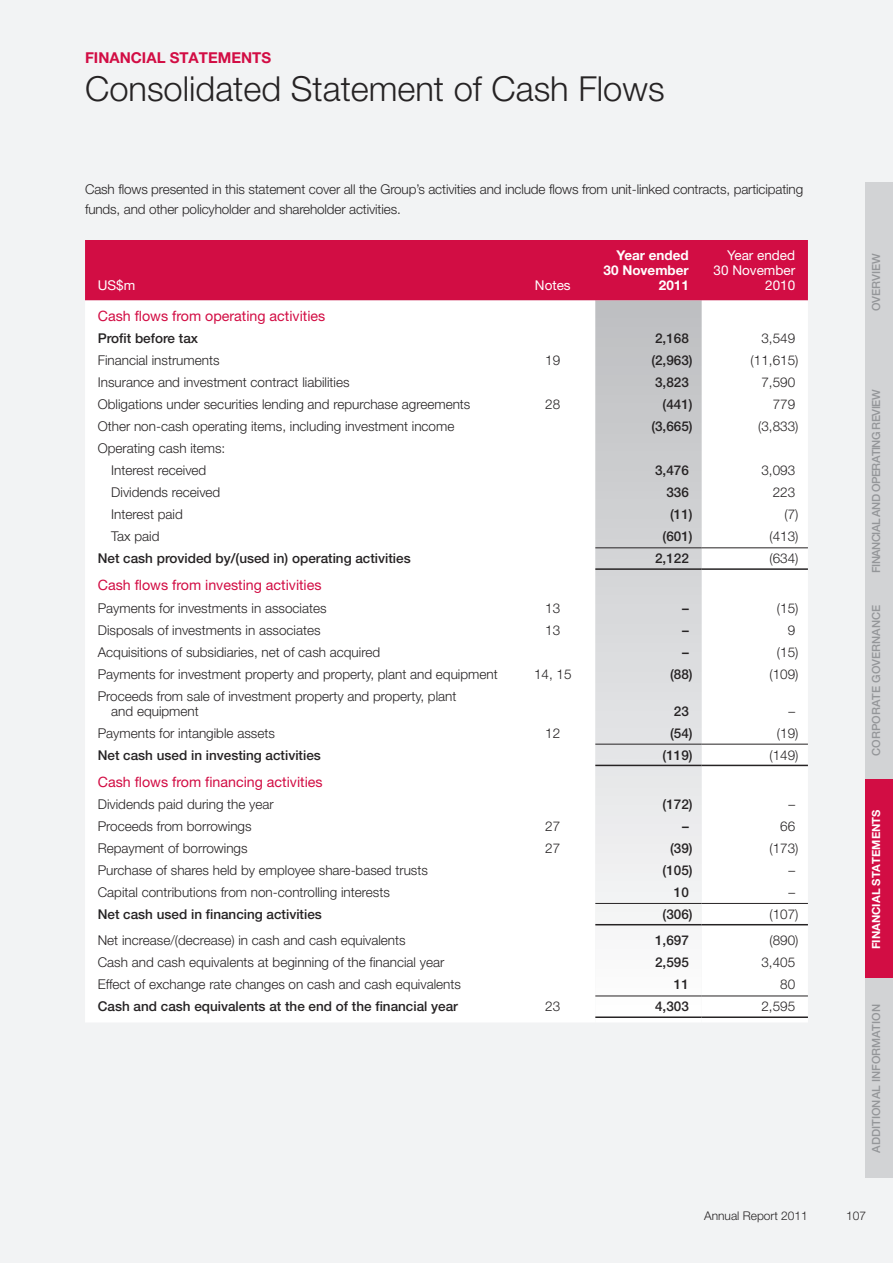
<style>
.page{position:relative;width:893px;height:1263px;background:#f2f3f4}
.page>*{position:absolute;margin:0;border:0;box-sizing:border-box;transform-origin:0 0}
.t1{font:300 34.5px "Helvetica Neue LT Std";color:#262324}
.t2{font:700 15px "Helvetica Neue LT Std";color:#d20d44}
.t3{font:14.25px "Helvetica Neue LT Std";color:#d20d44}
.t4{font:300 13.5px/20.2px "Helvetica Neue LT Std";color:#262324}
.t5{font:500 13.5px "Helvetica Neue LT Std";color:#262324}
.t6{font:13.5px/15px "Helvetica Neue LT Std";color:#fff;text-align:right}
.t7{font:700 13.5px/15px "Helvetica Neue LT Std";color:#fff;text-align:right}
.t8{font:300 12px "Helvetica Neue LT Std";color:#262324}
.t9{font:500 11.25px "Helvetica Neue LT Std";color:#949699}
.t10{font:500 11.25px "Helvetica Neue LT Std";letter-spacing:-.05em;color:#949699}
.t11{font:700 11.25px "Helvetica Neue LT Std";color:#fff}
</style>
<div class="page">
<div style="left:865px;top:183px;width:28px;height:199px;background:#d2d3d5"></div>
<div style="left:865px;top:382px;width:28px;height:199px;background:#d2d3d5"></div>
<div style="left:865px;top:581px;width:28px;height:199px;background:#d2d3d5"></div>
<div style="left:865px;top:780px;width:28px;height:199px;background:#d20d44"></div>
<div style="left:865px;top:979px;width:28px;height:199px;background:#d2d3d5"></div>
<div style="left:85px;top:240px;width:723px;height:60px;background:#d20d44"></div>
<div style="left:85px;top:300px;width:723px;height:722px;background:#fff"></div>
<svg style="left:595px;top:300px;width:107px;height:722px"></svg>
<hr style="left:595px;top:547px;width:107px;height:1px;background:#262324">
<hr style="left:702px;top:547px;width:106px;height:1px;background:#262324">
<hr style="left:595px;top:744px;width:107px;height:1px;background:#262324">
<hr style="left:702px;top:744px;width:106px;height:1px;background:#262324">
<hr style="left:595px;top:903px;width:107px;height:1px;background:#262324">
<hr style="left:702px;top:903px;width:106px;height:1px;background:#262324">
<hr style="left:595px;top:995px;width:107px;height:1px;background:#262324">
<hr style="left:702px;top:995px;width:106px;height:1px;background:#262324">
<hr style="left:595px;top:568px;width:107px;height:2px;background:#262324">
<hr style="left:702px;top:568px;width:106px;height:2px;background:#262324">
<hr style="left:595px;top:765px;width:107px;height:1px;background:#262324">
<hr style="left:702px;top:765px;width:106px;height:1px;background:#262324">
<hr style="left:595px;top:924px;width:107px;height:1px;background:#262324">
<hr style="left:702px;top:924px;width:106px;height:1px;background:#262324">
<hr style="left:595px;top:1016px;width:107px;height:2px;background:#262324">
<hr style="left:702px;top:1016px;width:106px;height:2px;background:#262324">
<p class="t2" style="left:85px;top:49px;width:188px">FINANCIAL STATEMENTS</p>
<h1 class="t1" style="left:85px;top:68px;width:581px">Consolidated Statement of Cash Flows</h1>
<p class="t4" style="left:85px;top:179px;width:720px">Cash flows presented in this statement cover all the Group’s activities and include flows from unit-linked contracts, participating funds, and other policyholder and shareholder activities.</p>
<p class="t6" style="left:98px;top:277px;width:39px">US$m</p>
<p class="t6" style="left:535px;top:277px;width:37px">Notes</p>
<p class="t7" style="left:604px;top:247px;width:87px">Year ended<br>30 November<br>2011</p>
<p class="t6" style="left:714px;top:247px;width:83px">Year ended<br>30 November<br>2010</p>
<p class="t3" style="left:98px;top:307px;width:229px">Cash flows from operating activities</p>
<p class="t5" style="left:98px;top:330px;width:102px">Profit before tax</p>
<p class="t5" style="left:655px;top:330px;width:35px">2,168</p>
<p class="t4" style="left:761px;top:328px;width:35px">3,549</p>
<p class="t4" style="left:98px;top:350px;width:123px">Financial instruments</p>
<p class="t4" style="left:545px;top:350px;width:17px">19</p>
<p class="t5" style="left:651px;top:352px;width:43px">(2,963)</p>
<p class="t4" style="left:751px;top:350px;width:49px">(11,615)</p>
<p class="t4" style="left:98px;top:372px;width:253px">Insurance and investment contract liabilities</p>
<p class="t5" style="left:655px;top:374px;width:35px">3,823</p>
<p class="t4" style="left:761px;top:372px;width:35px">7,590</p>
<p class="t4" style="left:98px;top:394px;width:374px">Obligations under securities lending and repurchase agreements</p>
<p class="t4" style="left:545px;top:394px;width:17px">28</p>
<p class="t5" style="left:663px;top:396px;width:32px">(441)</p>
<p class="t4" style="left:773px;top:394px;width:24px">779</p>
<p class="t4" style="left:98px;top:416px;width:358px">Other non-cash operating items, including investment income</p>
<p class="t5" style="left:651px;top:418px;width:43px">(3,665)</p>
<p class="t4" style="left:758px;top:416px;width:42px">(3,833)</p>
<p class="t4" style="left:98px;top:437px;width:129px;line-height:22px;text-align:center">Operating cash items:<br>Interest received</p>
<p class="t5" style="left:655px;top:462px;width:35px">3,476</p>
<p class="t4" style="left:761px;top:460px;width:35px">3,093</p>
<p class="t4" style="left:111px;top:482px;width:111px">Dividends received</p>
<p class="t5" style="left:666px;top:484px;width:24px">336</p>
<p class="t4" style="left:773px;top:482px;width:24px">223</p>
<p class="t4" style="left:111px;top:504px;width:73px">Interest paid</p>
<p class="t5" style="left:670px;top:506px;width:24px">(11)</p>
<p class="t4" style="left:784px;top:504px;width:16px">(7)</p>
<p class="t4" style="left:111px;top:526px;width:50px">Tax paid</p>
<p class="t5" style="left:663px;top:528px;width:32px">(601)</p>
<p class="t4" style="left:769px;top:526px;width:31px">(413)</p>
<p class="t5" style="left:98px;top:550px;width:314px">Net cash provided by/(used in) operating activities</p>
<p class="t5" style="left:655px;top:550px;width:35px">2,122</p>
<p class="t4" style="left:769px;top:548px;width:31px">(634)</p>
<p class="t3" style="left:98px;top:577px;width:225px">Cash flows from investing activities</p>
<p class="t4" style="left:98px;top:597px;width:230px">Payments for investments in associates</p>
<p class="t4" style="left:545px;top:597px;width:17px">13</p>
<p class="t5" style="left:682px;top:600px;width:8px">–</p>
<p class="t4" style="left:777px;top:597px;width:23px">(15)</p>
<p class="t4" style="left:98px;top:619px;width:224px">Disposals of investments in associates</p>
<p class="t4" style="left:545px;top:619px;width:17px">13</p>
<p class="t5" style="left:682px;top:622px;width:8px">–</p>
<p class="t4" style="left:788px;top:619px;width:9px">9</p>
<p class="t4" style="left:98px;top:641px;width:284px">Acquisitions of subsidiaries, net of cash acquired</p>
<p class="t5" style="left:682px;top:644px;width:8px">–</p>
<p class="t4" style="left:777px;top:641px;width:23px">(15)</p>
<p class="t4" style="left:98px;top:663px;width:401px">Payments for investment property and property, plant and equipment</p>
<p class="t4" style="left:534px;top:663px;width:39px">14, 15</p>
<p class="t5" style="left:670px;top:666px;width:24px">(88)</p>
<p class="t4" style="left:769px;top:663px;width:31px">(109)</p>
<p class="t4" style="left:111px;top:688px;width:347px;line-height:15px;text-indent:-14px">Proceeds from sale of investment property and property, plant and equipment</p>
<p class="t5" style="left:674px;top:703px;width:17px">23</p>
<p class="t4" style="left:788px;top:700px;width:8px">–</p>
<p class="t4" style="left:98px;top:722px;width:179px">Payments for intangible assets</p>
<p class="t4" style="left:545px;top:722px;width:17px">12</p>
<p class="t5" style="left:670px;top:725px;width:24px">(54)</p>
<p class="t4" style="left:777px;top:722px;width:23px">(19)</p>
<p class="t5" style="left:98px;top:747px;width:225px">Net cash used in investing activities</p>
<p class="t5" style="left:663px;top:747px;width:32px">(119)</p>
<p class="t4" style="left:769px;top:744px;width:31px">(149)</p>
<p class="t3" style="left:98px;top:773px;width:226px">Cash flows from financing activities</p>
<p class="t4" style="left:98px;top:794px;width:178px">Dividends paid during the year</p>
<p class="t5" style="left:663px;top:796px;width:32px">(172)</p>
<p class="t4" style="left:788px;top:794px;width:8px">–</p>
<p class="t4" style="left:98px;top:816px;width:155px">Proceeds from borrowings</p>
<p class="t4" style="left:545px;top:816px;width:17px">27</p>
<p class="t5" style="left:682px;top:818px;width:8px">–</p>
<p class="t4" style="left:780px;top:816px;width:17px">66</p>
<p class="t4" style="left:98px;top:838px;width:151px">Repayment of borrowings</p>
<p class="t4" style="left:545px;top:838px;width:17px">27</p>
<p class="t5" style="left:670px;top:840px;width:24px">(39)</p>
<p class="t4" style="left:769px;top:838px;width:31px">(173)</p>
<p class="t4" style="left:98px;top:860px;width:332px">Purchase of shares held by employee share-based trusts</p>
<p class="t5" style="left:663px;top:862px;width:32px">(105)</p>
<p class="t4" style="left:788px;top:860px;width:8px">–</p>
<p class="t4" style="left:98px;top:882px;width:294px">Capital contributions from non-controlling interests</p>
<p class="t5" style="left:674px;top:884px;width:17px">10</p>
<p class="t4" style="left:788px;top:882px;width:8px">–</p>
<p class="t5" style="left:98px;top:906px;width:226px">Net cash used in financing activities</p>
<p class="t5" style="left:663px;top:906px;width:32px">(306)</p>
<p class="t4" style="left:769px;top:904px;width:31px">(107)</p>
<p class="t4" style="left:98px;top:930px;width:309px">Net increase/(decrease) in cash and cash equivalents</p>
<p class="t5" style="left:655px;top:932px;width:35px">1,697</p>
<p class="t4" style="left:769px;top:930px;width:31px">(890)</p>
<p class="t4" style="left:98px;top:952px;width:348px">Cash and cash equivalents at beginning of the financial year</p>
<p class="t5" style="left:655px;top:954px;width:35px">2,595</p>
<p class="t4" style="left:761px;top:952px;width:35px">3,405</p>
<p class="t4" style="left:98px;top:974px;width:365px">Effect of exchange rate changes on cash and cash equivalents</p>
<p class="t5" style="left:674px;top:976px;width:17px">11</p>
<p class="t4" style="left:780px;top:974px;width:17px">80</p>
<p class="t5" style="left:98px;top:998px;width:362px">Cash and cash equivalents at the end of the financial year</p>
<p class="t4" style="left:545px;top:996px;width:17px">23</p>
<p class="t5" style="left:655px;top:998px;width:35px">4,303</p>
<p class="t4" style="left:761px;top:996px;width:35px">2,595</p>
<p class="t9" style="left:869px;top:311px;width:60px;rotate:-90deg">OVERVIEW</p>
<p class="t10" style="left:869px;top:573px;width:185px;rotate:-90deg">FINANCIAL AND OPERATING REVIEW</p>
<p class="t9" style="left:869px;top:756px;width:152px;rotate:-90deg">CORPORATE GOVERNANCE</p>
<p class="t11" style="left:869px;top:949px;width:141px;rotate:-90deg">FINANCIAL STATEMENTS</p>
<p class="t9" style="left:869px;top:1153px;width:150px;rotate:-90deg">ADDITIONAL INFORMATION</p>
<p class="t8" style="left:704px;top:1208px;width:105px">Annual Report 2011</p>
<p class="t8" style="left:846px;top:1208px;width:22px">107</p>
</div>
